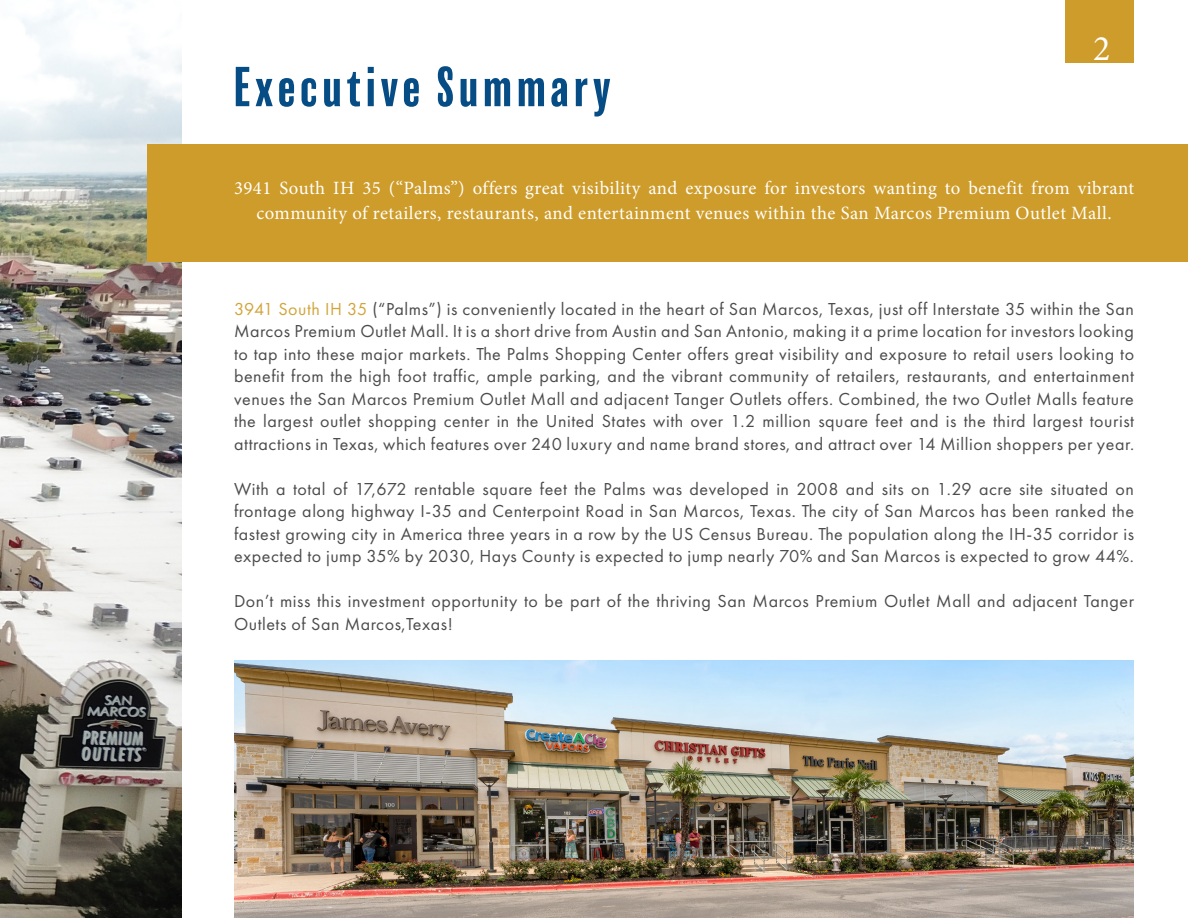
<style>
.page{position:relative;width:1188px;height:918px;background:#fff}
.page>*{position:absolute;margin:0;border:0;box-sizing:border-box;transform-origin:0 0}
.t1{font:condensed 51.75px "Balboa";letter-spacing:.1em;color:#064d85}
.t2{font:36px "Minion Pro";color:#fff}
.t3{font:18.75px/25.2px "Minion Pro";letter-spacing:.025em;color:#fff;text-align:center}
.t4{font:18px/22.5px "Futura PT";letter-spacing:.03em;color:#4d4b4d;text-align:justify}
.s1{color:#d2a53b}
</style>
<div class="page">
<img style="left:0;top:9px;width:182px;height:909px">
<div style="left:147px;top:144px;width:1041px;height:118px;background:#ce9c2a"></div>
<img style="left:234px;top:661px;width:900px;height:257px">
<div style="left:1065px;top:0;width:69px;height:63px;background:#ce9c2a"></div>
<p class="t1" style="left:234px;top:60px;width:378px">Executive Summary</p>
<p class="t2" style="left:1093px;top:24px;width:19px">2</p>
<p class="t3" style="left:234px;top:176px;width:902px">3941 South IH 35 (“Palms”) offers great visibility and exposure for investors wanting to benefit from vibrant community of retailers, restaurants, and entertainment venues within the San Marcos Premium Outlet Mall.</p>
<p class="t4" style="left:234px;top:298px;width:902px"><span class="s1">3941 South IH 35</span> (“Palms”) is conveniently located in the heart of San Marcos, Texas, just off Interstate 35 within the San Marcos Premium Outlet Mall. It is a short drive from Austin and San Antonio, making it a prime location for investors looking to tap into these major markets. The Palms Shopping Center offers great visibility and exposure to retail users looking to benefit from the high foot traffic, ample parking, and the vibrant community of retailers, restaurants, and entertainment venues the San Marcos Premium Outlet Mall and adjacent Tanger Outlets offers. Combined, the two Outlet Malls feature the largest outlet shopping center in the United States with over 1.2 million square feet and is the third largest tourist attractions in Texas, which features over 240 luxury and name brand stores, and attract over 14 Million shoppers per year.</p>
<p class="t4" style="left:234px;top:478px;width:902px">With a total of 17,672 rentable square feet the Palms was developed in 2008 and sits on 1.29 acre site situated on frontage along highway I-35 and Centerpoint Road in San Marcos, Texas. The city of San Marcos has been ranked the fastest growing city in America three years in a row by the US Census Bureau. The population along the IH-35 corridor is expected to jump 35% by 2030, Hays County is expected to jump nearly 70% and San Marcos is expected to grow 44%.</p>
<p class="t4" style="left:234px;top:590px;width:902px">Don’t miss this investment opportunity to be part of the thriving San Marcos Premium Outlet Mall and adjacent Tanger<br>Outlets of San Marcos,Texas!</p>
</div>
